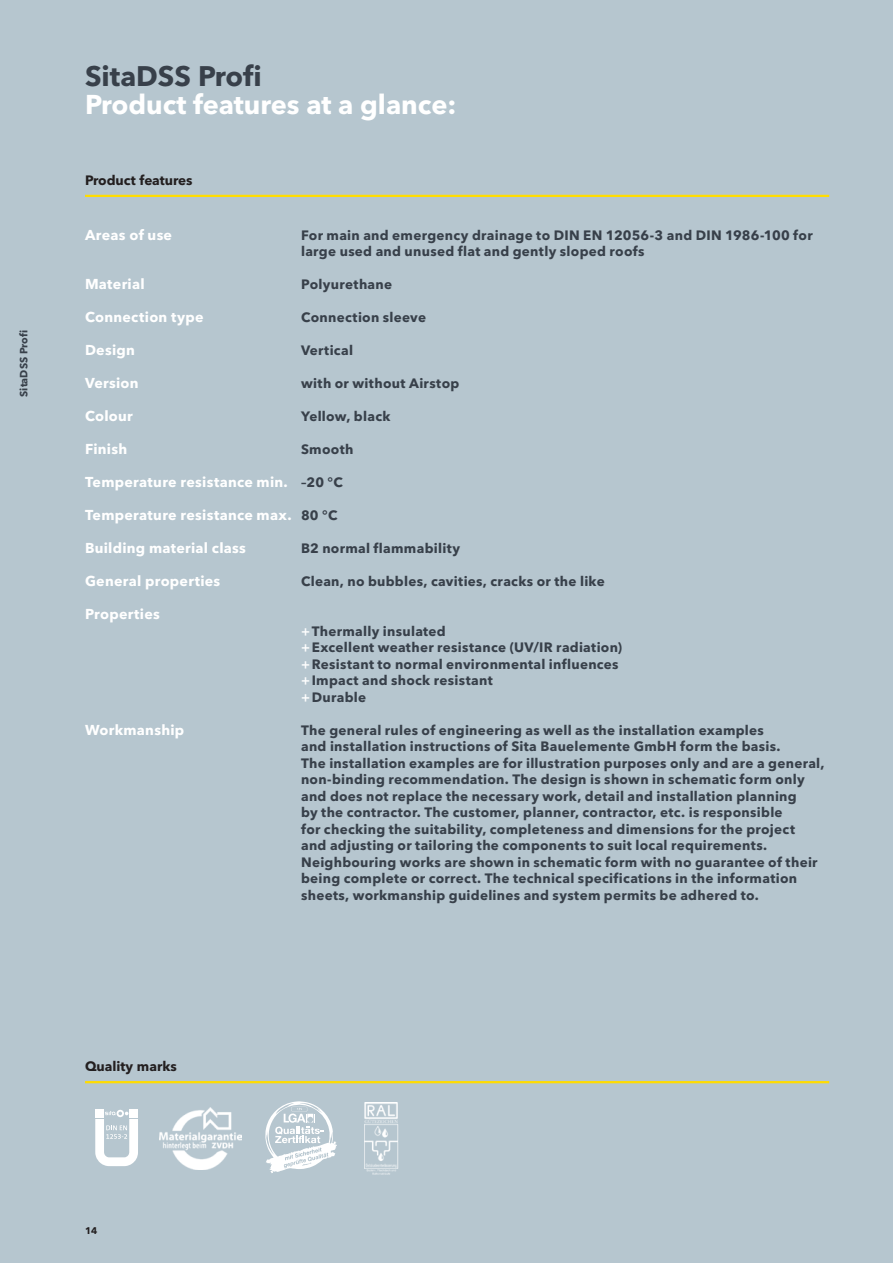
<style>
.page{position:relative;width:893px;height:1263px;background:#b6c6cf}
.page>*{position:absolute;margin:0;border:0;box-sizing:border-box;transform-origin:0 0}
.t1{font:700 28.05px "Avenir Next W1 G";color:#38404a}
.t2{font:700 27px "Avenir Next W1 G";color:#fff}
.t3{font:700 14.25px "Avenir Next W1 G";letter-spacing:.02em;color:#fff}
.t4{font:700 13.5px/16.5px "Avenir Next W1 G";letter-spacing:.02em;color:#38404a}
.t5{font:700 13.5px "Avenir Next W1 G";color:#231f20}
.t6{font:700 10.5px "Avenir Next W1 G";color:#38404a}
.t7{font:700 9.6px "Avenir Next W1 G";color:#231f20}
.s1{font-size:13.5px;color:#38404a}
.s2{font-weight:600;color:#fff}
</style>
<div class="page">
<hr style="left:85px;top:1081px;width:744px;height:2px;background:#ffdc01">
<div style="left:95px;top:1109px;width:9px;height:8px;background:#fff"></div>
<div style="left:129px;top:1109px;width:9px;height:8px;background:#fff"></div>
<svg style="left:95px;top:1110px;width:43px;height:56px"></svg>
<svg style="left:265px;top:1101px;width:72px;height:72px"></svg>
<img style="left:364px;top:1102px;width:35px;height:73px">
<img style="left:159px;top:1107px;width:82px;height:62px">
<hr style="left:85px;top:195px;width:744px;height:2px;background:#ffdc01">
<p class="t6" style="left:17px;top:397px;width:68px;rotate:-90deg">SitaDSS Profi</p>
<h1 class="t1" style="left:85px;top:59px;width:178px">SitaDSS Profi</h1>
<h2 class="t2" style="left:85px;top:88px;width:373px">Product features at a glance:</h2>
<p class="t5" style="left:85px;top:172px;width:109px">Product features</p>
<p class="t3" style="left:85px;top:226px;width:89px">Areas of use</p>
<p class="t4" style="left:301px;top:227px;width:513px">For main and emergency drainage to DIN EN 12056-3 and DIN 1986-100 for large used and unused flat and gently sloped roofs</p>
<p class="t3" style="left:85px;top:276px;width:61px">Material</p>
<p class="t4" style="left:301px;top:276px;width:93px">Polyurethane</p>
<p class="t3" style="left:85px;top:309px;width:120px">Connection type</p>
<p class="t4" style="left:301px;top:309px;width:126px">Connection sleeve</p>
<p class="t3" style="left:85px;top:342px;width:51px">Design</p>
<p class="t4" style="left:301px;top:342px;width:54px">Vertical</p>
<p class="t3" style="left:85px;top:375px;width:55px">Version</p>
<p class="t4" style="left:301px;top:375px;width:160px">with or without Airstop</p>
<p class="t3" style="left:85px;top:408px;width:49px">Colour</p>
<p class="t4" style="left:301px;top:408px;width:91px">Yellow, black</p>
<p class="t3" style="left:85px;top:441px;width:44px">Finish</p>
<p class="t4" style="left:301px;top:441px;width:54px">Smooth</p>
<p class="t3" style="left:85px;top:474px;width:259px">Temperature resistance min. <span class="s1">–20 °C</span></p>
<p class="t3" style="left:85px;top:507px;width:254px">Temperature resistance max. <span class="s1">80 °C</span></p>
<p class="t3" style="left:85px;top:540px;width:162px">Building material class</p>
<p class="t4" style="left:301px;top:540px;width:160px">B2 normal flammability</p>
<p class="t3" style="left:85px;top:573px;width:137px">General properties</p>
<p class="t4" style="left:301px;top:573px;width:305px">Clean, no bubbles, cavities, cracks or the like</p>
<p class="t3" style="left:85px;top:606px;width:76px">Properties</p>
<p class="t4" style="left:301px;top:623px;width:323px"><span class="s2">+</span>Thermally insulated<br><span class="s2">+</span>Excellent weather resistance (UV/IR radiation) <span class="s2">+</span> Resistant to normal environmental influences <span class="s2">+</span> Impact and shock resistant<br><span class="s2">+</span> Durable</p>
<p class="t3" style="left:85px;top:721px;width:101px">Workmanship</p>
<p class="t4" style="left:301px;top:722px;width:525px">The general rules of engineering as well as the installation examples<br>and installation instructions of Sita Bauelemente GmbH form the basis.<br>The installation examples are for illustration purposes only and are a general, non-binding recommendation. The design is shown in schematic form only and does not replace the necessary work, detail and installation planning<br>by the contractor. The customer, planner, contractor, etc. is responsible<br>for checking the suitability, completeness and dimensions for the project<br>and adjusting or tailoring the components to suit local requirements.<br>Neighbouring works are shown in schematic form with no guarantee of their being complete or correct. The technical specifications in the information sheets, workmanship guidelines and system permits be adhered to.</p>
<p class="t5" style="left:85px;top:1058px;width:93px">Quality marks</p>
<p class="t7" style="left:85px;top:1224px;width:14px">14</p>
</div>
